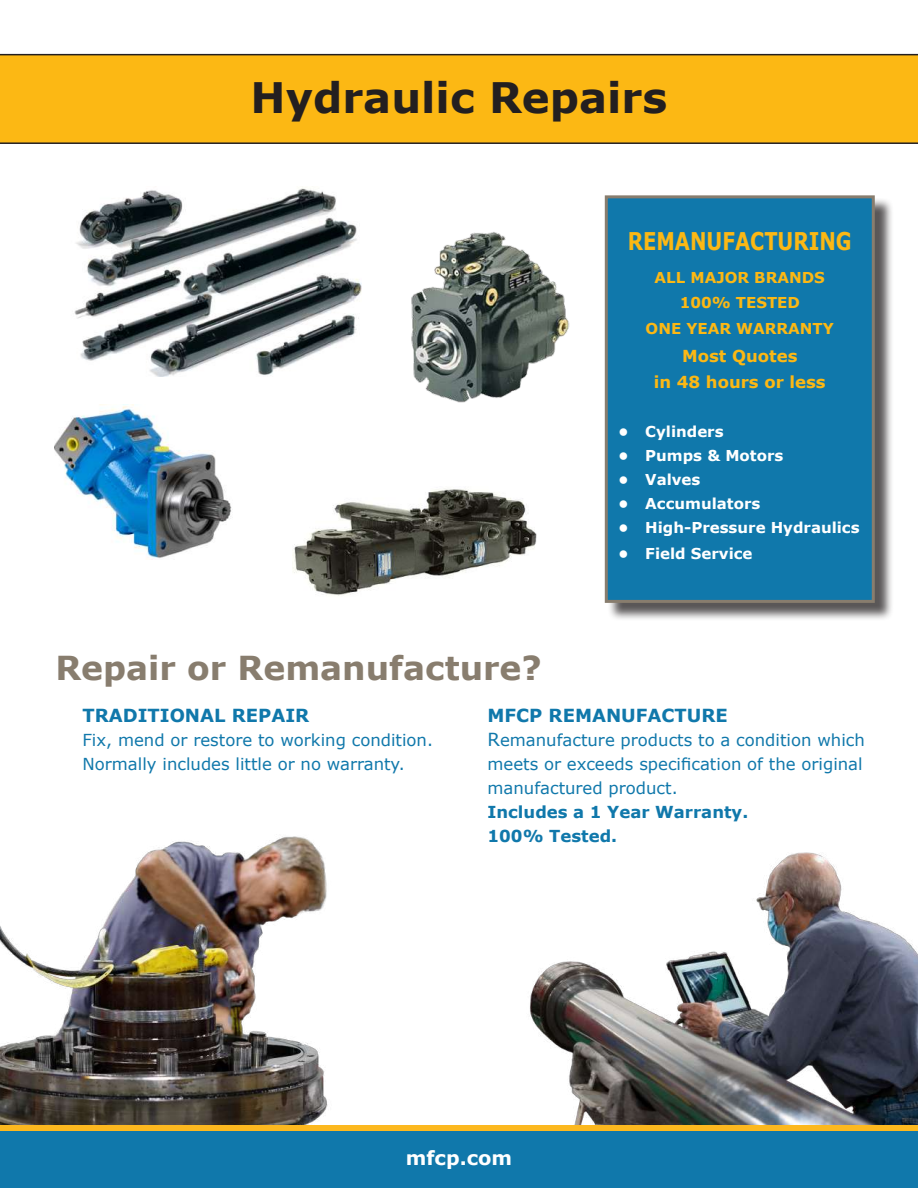
<style>
.page{position:relative;width:918px;height:1188px;background:#fff}
.page>*{position:absolute;margin:0;border:0;box-sizing:border-box;transform-origin:0 0}
.t1{font:700 42px "Verdana";color:#231f20}
.t2{font:700 33px "Verdana";color:#887d6e}
.t3{font:700 24.3px "Verdana";color:#fcb814;scale:.8 1}
.t4{font:700 19.5px "Verdana";color:#fff}
.t5{font:700 18px "Verdana";color:#1078ab}
.t6{font:16.5px/24px "Verdana";color:#1078ab}
.t7{font:700 16.5px/24px "Verdana";color:#1078ab}
.t8{font:700 16.5px/25.5px "Verdana";color:#fcb814;text-align:center}
.t9{font:700 15px "Verdana";color:#fff}
.t10{font:700 15px/25.5px "Verdana";color:#fcb814;text-align:center}
.s1{font-size:18px}
</style>
<div class="page">
<div style="left:607px;top:198px;width:286px;height:424px;background:#231f20;opacity:.75"></div>
<div style="left:605px;top:195px;width:270px;height:408px;background:#1078ab;border:3px solid #887d6e"></div>
<img style="left:530px;top:852px;width:388px;height:273px">
<img style="left:1px;top:836px;width:330px;height:296px">
<img style="left:74px;top:188px;width:288px;height:189px">
<img style="left:411px;top:232px;width:159px;height:170px">
<img style="left:54px;top:404px;width:178px;height:154px">
<img style="left:292px;top:488px;width:244px;height:108px">
<div style="left:0;top:54px;width:918px;height:90px;background:#fcb814"></div>
<div style="left:0;top:1125px;width:918px;height:6px;background:#fcb81f"></div>
<div style="left:0;top:1132px;width:918px;height:56px;background:#1078ab"></div>
<h1 class="t1" style="left:251px;top:68px;width:418px">Hydraulic Repairs</h1>
<h3 class="t3" style="left:628px;top:224px;width:281px">REMANUFACTURING</h3>
<p class="t10" style="left:646px;top:264px;width:190px">ALL MAJOR BRANDS<br>100% TESTED<br>ONE YEAR WARRANTY</p>
<p class="t8" style="left:654px;top:343px;width:173px">Most Quotes<br>in 48 hours or less</p>
<p class="t9" style="left:618px;top:421px;width:107px">• Cylinders</p>
<p class="t9" style="left:618px;top:445px;width:167px">• Pumps &amp; Motors</p>
<p class="t9" style="left:618px;top:469px;width:84px">• Valves</p>
<p class="t9" style="left:618px;top:493px;width:144px">• Accumulators</p>
<p class="t9" style="left:618px;top:517px;width:243px">• High-Pressure Hydraulics</p>
<p class="t9" style="left:618px;top:543px;width:136px">• Field Service</p>
<h2 class="t2" style="left:55px;top:644px;width:488px">Repair or Remanufacture?</h2>
<p class="t5" style="left:82px;top:703px;width:228px">TRADITIONAL REPAIR</p>
<p class="t6" style="left:82px;top:728px;width:352px">Fix, mend or restore to working condition.<br>Normally includes little or no warranty.</p>
<p class="t5" style="left:487px;top:703px;width:242px">MFCP REMANUFACTURE</p>
<p class="t6" style="left:487px;top:728px;width:379px"><span class="s1">R</span>emanufacture products to a condition which meets or exceeds specification of the original manufactured product.</p>
<p class="t7" style="left:487px;top:800px;width:262px">Includes a 1 Year Warranty.<br>100% Tested.</p>
<p class="t4" style="left:406px;top:1144px;width:108px">mfcp.com</p>
</div>
